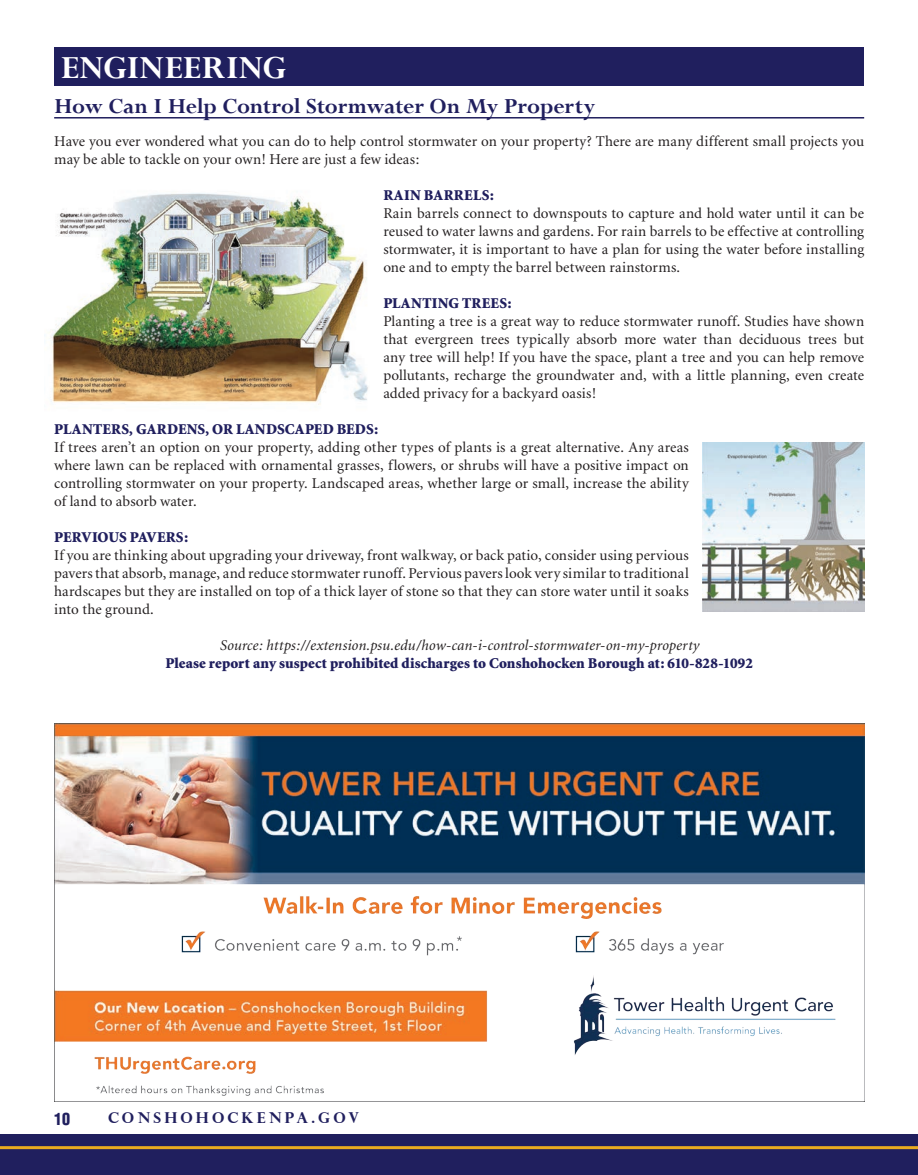
<style>
.page{position:relative;width:918px;height:1175px;background:#fff}
.page>*{position:absolute;margin:0;border:0;box-sizing:border-box;transform-origin:0 0}
.Body_Copy{font:700 36px "Perpetua";letter-spacing:.01em;color:#fff}
.Body_Copy-2{font:700 24px "Perpetua";letter-spacing:-.005em;color:#201f5e}
.t1{font:900 condensed 16.5px "Helvetica";color:#201f5e}
.Body_Copy-3{font:15px/18px "Minion";letter-spacing:.005em;color:#231f20;text-align:justify}
.Body_Copy-4{font:900 15px "Minion";letter-spacing:.01em;color:#201f5e}
.Body_Copy-5{font:italic 15px "Minion";letter-spacing:.005em;color:#231f20}
.t2{font:700 15px "Perpetua Titling";letter-spacing:.21em;color:#201f5e}
.Body_Copy-6{font:900 15px "Minion";letter-spacing:-.01em;color:#201f5e}
</style>
<div class="page">
<div style="left:0;top:1134px;width:918px;height:40px;background:#201f5e"></div>
<hr style="left:0;top:1146px;width:918px;height:3px;background:#ebac20">
<div style="left:54px;top:47px;width:810px;height:39px;background:#201f5e"></div>
<hr style="left:54px;top:117px;width:810px;height:1px;background:#201f5e">
<img style="left:49px;top:193px;width:319px;height:212px">
<img style="left:55px;top:723px;width:810px;height:378px">
<img style="left:702px;top:442px;width:162px;height:169px">
<p class="Body_Copy" style="left:61px;top:45px;width:227px">ENGINEERING</p>
<p class="Body_Copy-2" style="left:54px;top:91px;width:543px">How Can I Help Control Stormwater On My Property</p>
<p class="Body_Copy-3" style="left:54px;top:132px;width:812px">Have you ever wondered what you can do to help control stormwater on your property? There are many different small projects you may be able to tackle on your own! Here are just a few ideas:</p>
<p class="Body_Copy-4" style="left:383px;top:187px;width:112px">RAIN BARRELS:</p>
<p class="Body_Copy-3" style="left:383px;top:204px;width:482px">Rain barrels connect to downspouts to capture and hold water until it can be reused to water lawns and gardens. For rain barrels to be effective at controlling stormwater, it is important to have a plan for using the water before installing one and to empty the barrel between rainstorms.</p>
<p class="Body_Copy-4" style="left:383px;top:295px;width:130px">PLANTING TREES:</p>
<p class="Body_Copy-3" style="left:383px;top:312px;width:482px">Planting a tree is a great way to reduce stormwater runoff. Studies have shown that evergreen trees typically absorb more water than deciduous trees but any tree will help! If you have the space, plant a tree and you can help remove pollutants, recharge the groundwater and, with a little planning, even create added privacy for a backyard oasis!</p>
<p class="Body_Copy-4" style="left:54px;top:421px;width:326px">PLANTERS, GARDENS, OR LANDSCAPED BEDS:</p>
<p class="Body_Copy-3" style="left:54px;top:438px;width:636px">If trees aren’t an option on your property, adding other types of plants is a great alternative. Any areas where lawn can be replaced with ornamental grasses, flowers, or shrubs will have a positive impact on controlling stormwater on your property. Landscaped areas, whether large or small, increase the ability of land to absorb water.</p>
<p class="Body_Copy-6" style="left:54px;top:529px;width:136px">PERVIOUS PAVERS:</p>
<p class="Body_Copy-3" style="left:54px;top:546px;width:636px">If you are thinking about upgrading your driveway, front walkway, or back patio, consider using pervious pavers that absorb, manage, and reduce stormwater runoff. Pervious pavers look very similar to traditional hardscapes but they are installed on top of a thick layer of stone so that they can store water until it soaks into the ground.</p>
<p class="Body_Copy-5" style="left:219px;top:637px;width:481px">Source: https://extension.psu.edu/how-can-i-control-stormwater-on-my-property</p>
<p class="Body_Copy-4" style="left:165px;top:655px;width:589px">Please report any suspect prohibited discharges to Conshohocken Borough at: 610-828-1092</p>
<p class="t1" style="left:54px;top:1108px;width:18px">10</p>
<p class="t2" style="left:108px;top:1108px;width:253px">CONSHOHOCKENPA.GOV</p>
</div>
